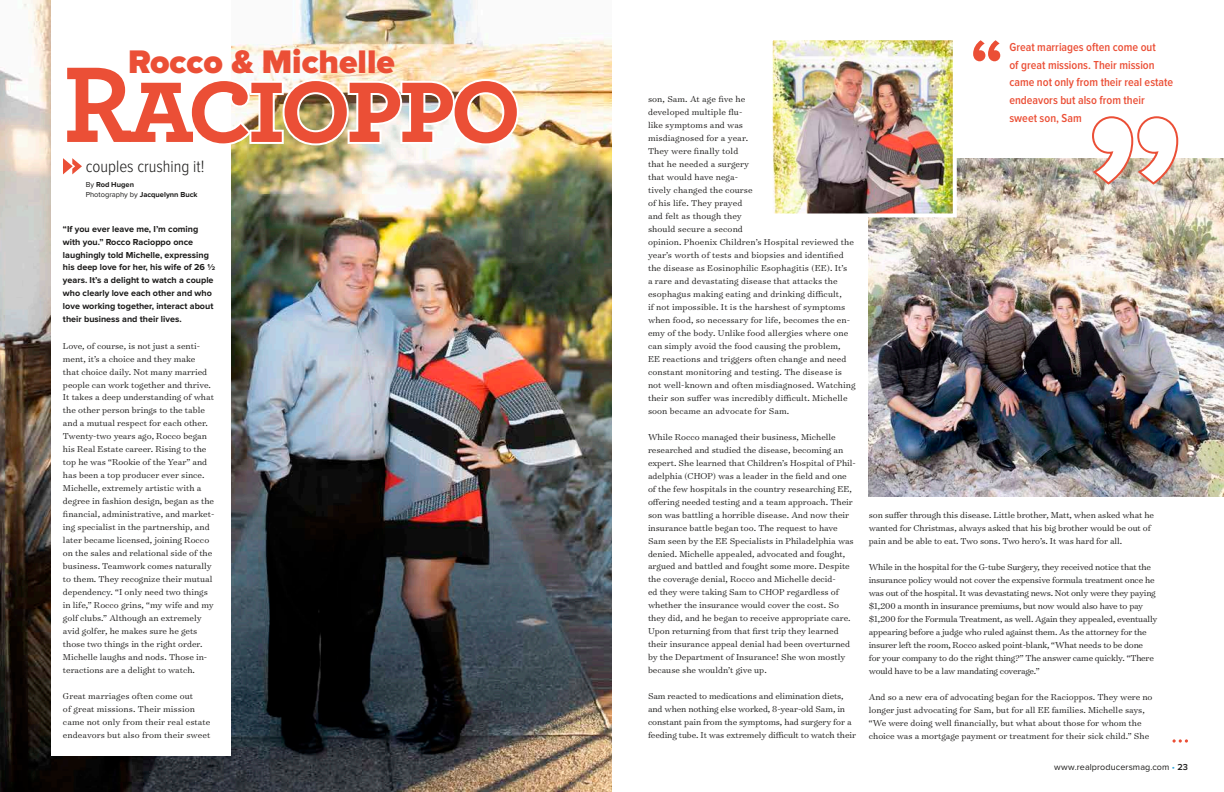
<style>
.page{position:relative;width:1224px;height:792px;background:#fff}
.page>*{position:absolute;margin:0;border:0;box-sizing:border-box;transform-origin:0 0}
.t1{font:700 221.7px "Proxima Nova";color:#fff}
.t2{font:700 112.8px "Archer Pro";letter-spacing:-.05em;color:#eb4f36}
.t3{font:700 73.2px "Proxima Nova";color:#eb4f36}
.t4{font:900 33.8px "Proxima Nova";color:#eb4f36}
.t5{font:300 17px "Proxima Nova Cond";color:#1c1b1a}
.t6{font:600 12px/17.8px "Proxima Nova Cond";color:#eb4f36}
.t7{font:300 9.8px/13px "Surveyor Text";color:#1c1b1a}
.t8{font:300 9.8px/13px "Surveyor Text";letter-spacing:-.02em;color:#1c1b1a}
.t9{font:700 9px/13px "Proxima Nova";color:#1c1b1a}
.t10{font:9px "Proxima Nova";letter-spacing:.01em;color:#1c1b1a}
.t11{font:700 7.5px/10px "Proxima Nova";color:#1c1b1a}
.s1{font-weight:400}
.s2{color:#2ea5dc}
.s3{font-weight:600}
</style>
<div class="page">
<img style="left:0;top:0;width:612px;height:792px">
<div style="left:51px;top:0;width:180px;height:756px;background:#fff"></div>
<img style="left:231px;top:64px;width:290px;height:83px">
<svg style="left:63px;top:158px;width:19px;height:16px"></svg>
<svg style="left:1173px;top:739px;width:15px;height:4px"></svg>
<img style="left:869px;top:158px;width:355px;height:339px">
<svg style="left:1089px;top:116px;width:91px;height:71px"></svg>
<img style="left:772px;top:40px;width:187px;height:180px">
<h3 class="t4" style="left:128px;top:46px;width:268px">Rocco &amp; Michelle</h3>
<h2 class="t2" style="left:63px;top:15px;width:459px">Racioppo</h2>
<h3 class="t5" style="left:86px;top:158px;width:120px">couples crushing it!</h3>
<p class="t11" style="left:86px;top:180px;width:113px"><span class="s1">By</span> Rod Hugen<br><span class="s1">Photography by</span> Jacquelynn Buck</p>
<p class="t9" style="left:63px;top:222px;width:154px">“If you ever leave me, I’m coming with you.” Rocco Racioppo once laughingly told Michelle, expressing his deep love for her, his wife of 26 ½ years. It’s a delight to watch a couple who clearly love each other and who love working together, interact about their business and their lives.</p>
<p class="t7" style="left:63px;top:339px;width:153px">Love, of course, is not just a senti&shy;ment, it’s a choice and they make<br>that choice daily. Not many married people can work together and thrive.<br>It takes a deep understanding of what the other person brings to the table and a mutual respect for each other.<br>Twenty-two years ago, Rocco began his Real Estate career. Rising to the top he was “Rookie of the Year” and has been a top producer ever since.<br>Michelle, extremely artistic with a degree in fashion design, began as the financial, administrative, and market&shy;ing specialist in the partnership, and later became licensed, joining Rocco on the sales and relational side of the business. Teamwork comes naturally to them. They recognize their mutual dependency. “I only need two things in life,” Rocco grins, “my wife and my golf clubs.” Although an extremely avid golfer, he makes sure he gets those two things in the right order.<br>Michelle laughs and nods. Those in&shy;teractions are a delight to watch.</p>
<p class="t7" style="left:63px;top:690px;width:149px">Great marriages often come out<br>of great missions. Their mission came not only from their real estate endeavors but also from their sweet</p>
<p class="t7" style="left:648px;top:92px;width:209px">son, Sam. At age five he<br>developed multiple flu-<br>like symptoms and was<br>misdiagnosed for a year.<br>They were finally told<br>that he needed a surgery<br>that would have nega-<br>tively changed the course<br>of his life. They prayed<br>and felt as though they<br>should secure a second<br>opinion. Phoenix Children’s Hospital reviewed the year’s worth of tests and biopsies and identified the disease as Eosinophilic Esophagitis (EE). It’s<br>a rare and devastating disease that attacks the esophagus making eating and drinking difficult,<br>if not impossible. It is the harshest of symptoms when food, so necessary for life, becomes the en&shy;emy of the body. Unlike food allergies where one can simply avoid the food causing the problem,<br>EE reactions and triggers often change and need constant monitoring and testing. The disease is not well-known and often misdiagnosed. Watching their son suffer was incredibly difficult. Michelle soon became an advocate for Sam.</p>
<p class="t7" style="left:648px;top:430px;width:209px">While Rocco managed their business, Michelle researched and studied the disease, becoming an expert. She learned that Children’s Hospital of Phil&shy;adelphia (CHOP) was a leader in the field and one of the few hospitals in the country researching EE, offering needed testing and a team approach. Their son was battling a horrible disease. And now their insurance battle began too. The request to have Sam seen by the EE Specialists in Philadelphia was denied. Michelle appealed, advocated and fought, argued and battled and fought some more. Despite the coverage denial, Rocco and Michelle decid-<br>ed they were taking Sam to CHOP regardless of whether the insurance would cover the cost. So they did, and he began to receive appropriate care.<br>Upon returning from that first trip they learned their insurance appeal denial had been overturned by the Department of Insurance! She won mostly because she wouldn’t give up.</p>
<p class="t7" style="left:648px;top:690px;width:209px">Sam reacted to medications and elimination diets, and when nothing else worked, 8-year-old Sam, in constant pain from the symptoms, had surgery for a feeding tube. It was extremely difficult to watch their</p>
<h3 class="t3" style="left:970px;top:32px;width:35px">“</h3>
<p class="t6" style="left:1009px;top:38px;width:165px">Great marriages often come out<br>of great missions. Their mission came not only from their real estate endeavors but also from their sweet son, Sam</p>
<h1 class="t1" style="left:1084px;top:93px;width:103px">”</h1>
<p class="t7" style="left:869px;top:508px;width:287px">son suffer through this disease. Little brother, Matt, when asked what he wanted for Christmas, always asked that his big brother would be out of pain and be able to eat. Two sons. Two hero’s. It was hard for all.</p>
<p class="t8" style="left:869px;top:560px;width:290px">While in the hospital for the G-tube Surgery, they received notice that the insurance policy would not cover the expensive formula treatment once he was out of the hospital. It was devastating news. Not only were they paying $1,200 a month in insurance premiums, but now would also have to pay $1,200 for the Formula Treatment, as well. Again they appealed, eventually appearing before a judge who ruled against them. As the attorney for the insurer left the room, Rocco asked point-blank, “What needs to be done<br>for your company to do the right thing?” The answer came quickly. “There would have to be a law mandating coverage.”</p>
<p class="t7" style="left:869px;top:690px;width:285px">And so a new era of advocating began for the Racioppos. They were no longer just advocating for Sam, but for all EE families. Michelle says, “We were doing well financially, but what about those for whom the choice was a mortgage payment or treatment for their sick child.” She</p>
<p class="t10" style="left:1054px;top:762px;width:135px">www.realproducersmag.com <span class="s2">•</span> <span class="s3">23</span></p>
</div>
